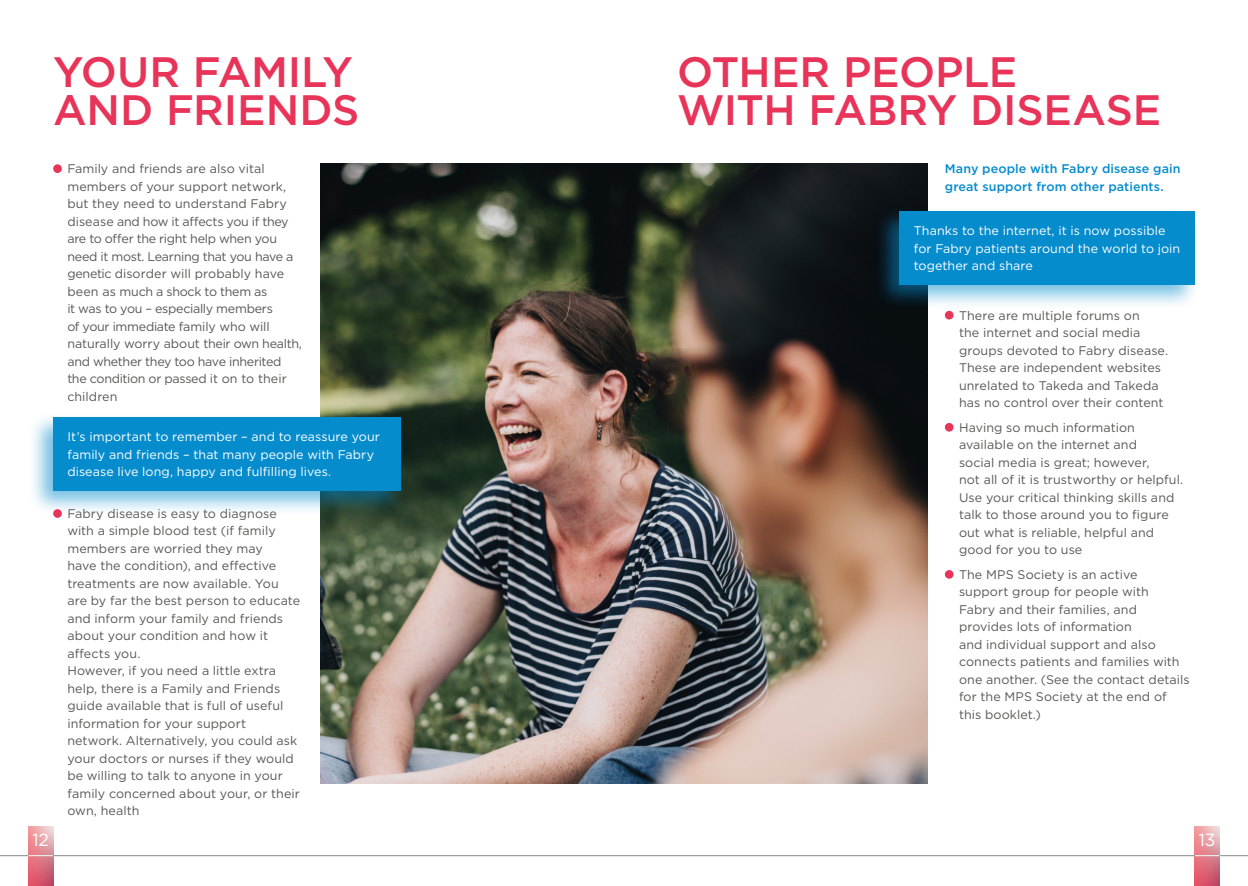
<style>
.page{position:relative;width:1248px;height:886px;background:#fff}
.page>*{position:absolute;margin:0;border:0;box-sizing:border-box;transform-origin:0 0}
.t1{font:500 42.5px/37.5px "Gotham";letter-spacing:-.005em;color:#e83458}
.t2{font:17.5px "Gotham";color:#fff}
.t3{font:12.5px/17.5px "Gotham";letter-spacing:.005em;color:#575756}
.t4{font:12.5px/17.5px "Gotham";letter-spacing:-.02em;color:#575756}
.t5{font:12.5px/17.5px "Gotham";letter-spacing:.005em;color:#fff}
.t6{font:500 12.5px/17.5px "Gotham";letter-spacing:.01em;color:#058ccd}
</style>
<div class="page">
<svg style="left:28px;top:826px;width:25px;height:60px"></svg>
<svg style="left:1194px;top:826px;width:25px;height:60px"></svg>
<hr style="left:0;top:855px;width:1247px;height:1px;background:#86888c">
<svg style="left:28px;top:855px;width:25px;height:1px"></svg>
<svg style="left:1194px;top:855px;width:25px;height:1px"></svg>
<div style="left:53px;top:164px;width:9px;height:9px;background:#e83458;border-radius:50%"></div>
<div style="left:944px;top:311px;width:9px;height:8px;background:#e83458;border-radius:50%"></div>
<svg style="left:944px;top:423px;width:9px;height:9px"></svg>
<div style="left:944px;top:570px;width:9px;height:9px;background:#e83458;border-radius:50%"></div>
<img style="left:321px;top:163px;width:606px;height:621px">
<div style="left:873px;top:205px;width:327px;height:105px;background:#058ccd;opacity:.55"></div>
<div style="left:899px;top:211px;width:295px;height:73px;background:#058ccd"></div>
<div style="left:28px;top:411px;width:378px;height:105px;background:#058ccd;opacity:.55"></div>
<div style="left:53px;top:417px;width:347px;height:74px;background:#058ccd"></div>
<div style="left:53px;top:509px;width:9px;height:9px;background:#e83458;border-radius:50%"></div>
<h1 class="t1" style="left:53px;top:53px;width:307px">YOUR FAMILY<br>AND FRIENDS</h1>
<h1 class="t1" style="left:677px;top:53px;width:485px">OTHER PEOPLE<br>WITH FABRY DISEASE</h1>
<p class="t4" style="left:67px;top:160px;width:236px">Family and friends are also vital members of your support network, but they need to understand Fabry disease and how it affects you if they are to offer the right help when you need it most. Learning that you have a genetic disorder will probably have been as much a shock to them as<br>it was to you – especially members<br>of your immediate family who will naturally worry about their own health, and whether they too have inherited the condition or passed it on to their children</p>
<p class="t6" style="left:944px;top:160px;width:237px">Many people with Fabry disease gain great support from other patients.</p>
<p class="t5" style="left:913px;top:222px;width:268px">Thanks to the internet, it is now possible for Fabry patients around the world to join together and share</p>
<p class="t3" style="left:958px;top:306px;width:211px">There are multiple forums on<br>the internet and social media groups devoted to Fabry disease.<br>These are independent websites unrelated to Takeda and Takeda has no control over their content</p>
<p class="t3" style="left:958px;top:418px;width:226px">Having so much information available on the internet and<br>social media is great; however,<br>not all of it is trustworthy or helpful.<br>Use your critical thinking skills and talk to those around you to figure out what is reliable, helpful and good for you to use</p>
<p class="t3" style="left:958px;top:565px;width:232px">The MPS Society is an active support group for people with<br>Fabry and their families, and provides lots of information<br>and individual support and also connects patients and families with one another. (See the contact details for the MPS Society at the end of this booklet.)</p>
<p class="t5" style="left:67px;top:428px;width:314px">It’s important to remember – and to reassure your family and friends – that many people with Fabry disease live long, happy and fulfilling lives.</p>
<p class="t3" style="left:67px;top:504px;width:234px">Fabry disease is easy to diagnose with a simple blood test (if family members are worried they may<br>have the condition), and effective treatments are now available. You are by far the best person to educate and inform your family and friends about your condition and how it affects you.<br>However, if you need a little extra help, there is a Family and Friends guide available that is full of useful information for your support network. Alternatively, you could ask your doctors or nurses if they would be willing to talk to anyone in your family concerned about your, or their own, health</p>
<h2 class="t2" style="left:32px;top:829px;width:18px">12</h2>
<h2 class="t2" style="left:1198px;top:829px;width:18px">13</h2>
</div>
